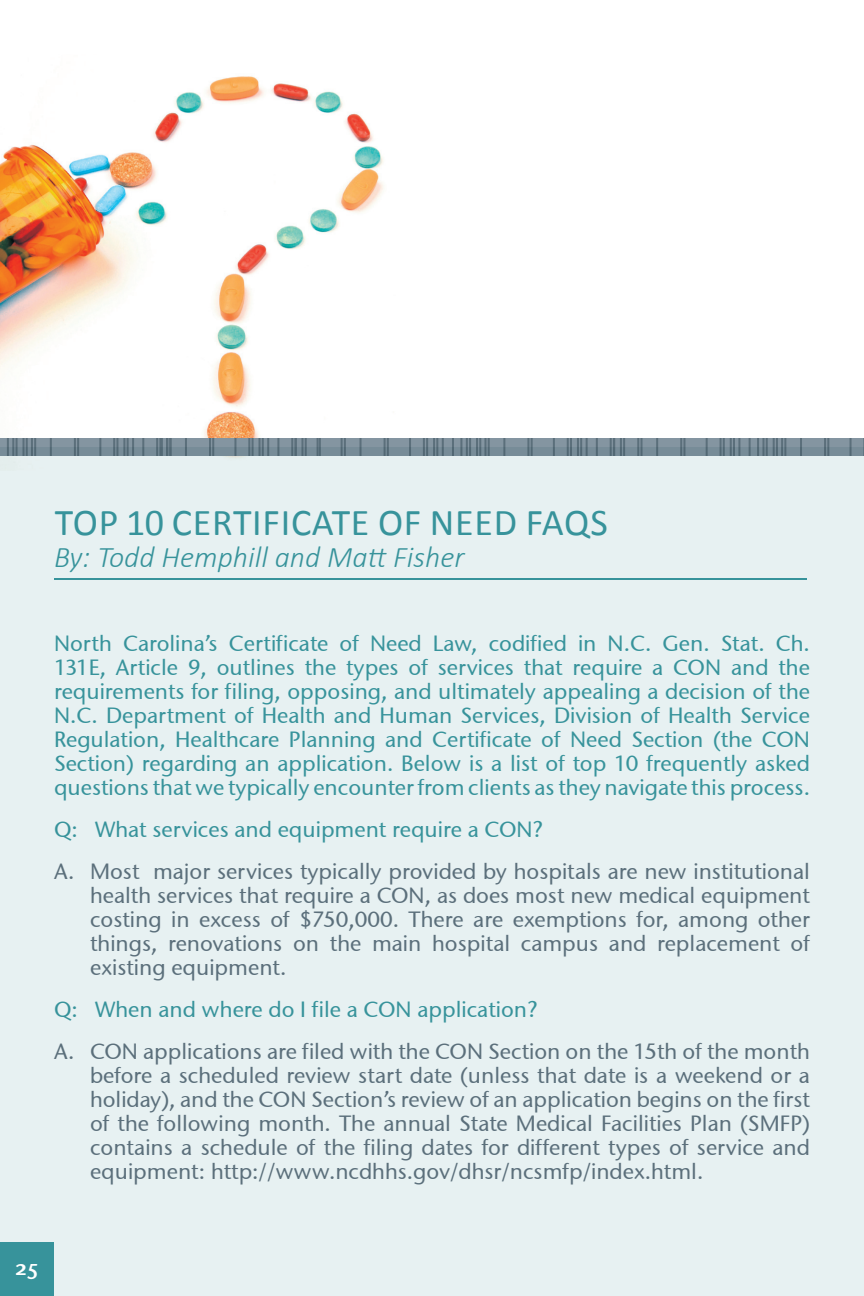
<style>
.page{position:relative;width:864px;height:1296px;background:#fff}
.page>*{position:absolute;margin:0;border:0;box-sizing:border-box;transform-origin:0 0}
.t1{font:38px "Calibri";letter-spacing:.02em;color:#37939b}
.Text{font:italic 300 30px "Calibri";color:#37939b}
.t2{font:22px/24px "Stone Sans ITCTT Medium";color:#5b6f7b;text-align:justify}
.Text-2{font:22px/24px "Stone Sans ITCTT Medium";color:#37939b;text-align:justify}
.t3{font:22px "Stone Sans Semi OSITCTT";color:#fff}
</style>
<div class="page">
<img style="left:0;top:76px;width:384px;height:362px">
<div style="left:0;top:438px;width:864px;height:18px;background:#8495a1"></div>
<svg style="left:800px;top:438px;width:2px;height:9px"></svg>
<svg style="left:824px;top:438px;width:5px;height:9px"></svg>
<svg style="left:850px;top:438px;width:2px;height:9px"></svg>
<svg style="left:656px;top:438px;width:2px;height:9px"></svg>
<svg style="left:749px;top:438px;width:2px;height:9px"></svg>
<svg style="left:680px;top:438px;width:5px;height:9px"></svg>
<svg style="left:706px;top:438px;width:2px;height:9px"></svg>
<svg style="left:637px;top:438px;width:6px;height:9px"></svg>
<svg style="left:757px;top:438px;width:29px;height:9px"></svg>
<svg style="left:720px;top:438px;width:20px;height:9px"></svg>
<svg style="left:503px;top:438px;width:2px;height:9px"></svg>
<svg style="left:596px;top:438px;width:2px;height:9px"></svg>
<svg style="left:527px;top:438px;width:6px;height:9px"></svg>
<svg style="left:553px;top:438px;width:2px;height:9px"></svg>
<svg style="left:610px;top:438px;width:15px;height:9px"></svg>
<svg style="left:567px;top:438px;width:21px;height:9px"></svg>
<svg style="left:360px;top:438px;width:2px;height:9px"></svg>
<svg style="left:452px;top:438px;width:2px;height:9px"></svg>
<svg style="left:384px;top:438px;width:5px;height:9px"></svg>
<svg style="left:409px;top:438px;width:2px;height:9px"></svg>
<svg style="left:341px;top:438px;width:5px;height:9px"></svg>
<svg style="left:460px;top:438px;width:30px;height:9px"></svg>
<svg style="left:423px;top:438px;width:21px;height:9px"></svg>
<svg style="left:50px;top:438px;width:2px;height:9px"></svg>
<svg style="left:142px;top:438px;width:2px;height:9px"></svg>
<svg style="left:74px;top:438px;width:5px;height:9px"></svg>
<svg style="left:99px;top:438px;width:2px;height:9px"></svg>
<svg style="left:113px;top:438px;width:21px;height:9px"></svg>
<svg style="left:7px;top:438px;width:29px;height:9px"></svg>
<svg style="left:317px;top:438px;width:4px;height:9px"></svg>
<svg style="left:185px;top:438px;width:2px;height:9px"></svg>
<svg style="left:277px;top:438px;width:2px;height:9px"></svg>
<svg style="left:209px;top:438px;width:5px;height:9px"></svg>
<svg style="left:234px;top:438px;width:2px;height:9px"></svg>
<svg style="left:291px;top:438px;width:16px;height:9px"></svg>
<svg style="left:248px;top:438px;width:21px;height:9px"></svg>
<svg style="left:156px;top:438px;width:16px;height:9px"></svg>
<div style="left:0;top:447px;width:864px;height:849px;background:#e7f1f2"></div>
<div style="left:0;top:1242px;width:54px;height:54px;background:#37939b"></div>
<hr style="left:54px;top:578px;width:753px;height:2px;background:#37939b">
<p class="t1" style="left:55px;top:498px;width:555px">TOP 10 CERTIFICATE OF NEED FAQS</p>
<p class="Text" style="left:54px;top:538px;width:412px">By: Todd Hemphill and Matt Fisher</p>
<p class="Text-2" style="left:54px;top:631px;width:758px">North Carolina’s Certificate of Need Law, codified in N.C. Gen. Stat. Ch.<br>131E, Article 9, outlines the types of services that require a CON and the requirements for filing, opposing, and ultimately appealing a decision of the N.C. Department of Health and Human Services, Division of Health Service Regulation, Healthcare Planning and Certificate of Need Section (the CON Section) regarding an application. Below is a list of top 10 frequently asked questions that we typically encounter from clients as they navigate this process.</p>
<p class="Text-2" style="left:54px;top:817px;width:491px">Q: What services and equipment require a CON?</p>
<p class="t2" style="left:90px;top:859px;width:722px;text-indent:-36px">A. Most major services typically provided by hospitals are new institutional health services that require a CON, as does most new medical equipment costing in excess of $750,000. There are exemptions for, among other things, renovations on the main hospital campus and replacement of existing equipment.</p>
<p class="Text-2" style="left:54px;top:997px;width:485px">Q: When and where do I file a CON application?</p>
<p class="t2" style="left:90px;top:1039px;width:722px;text-indent:-36px">A. CON applications are filed with the CON Section on the 15th of the month before a scheduled review start date (unless that date is a weekend or a holiday), and the CON Section’s review of an application begins on the first of the following month. The annual State Medical Facilities Plan (SMFP) contains a schedule of the filing dates for different types of service and equipment: http://www.ncdhhs.gov/dhsr/ncsmfp/index.html.</p>
<p class="t3" style="left:15px;top:1254px;width:25px">25</p>
</div>
